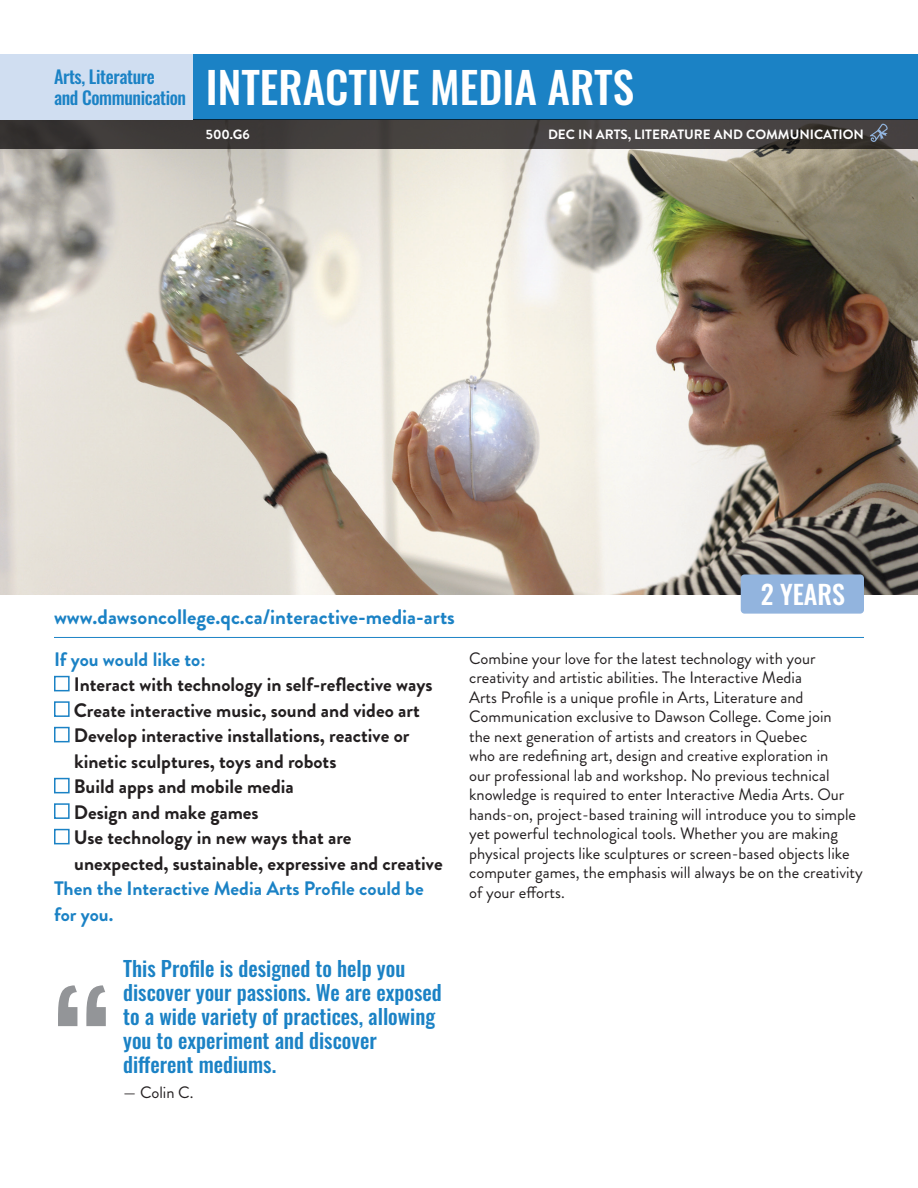
<style>
.page{position:relative;width:918px;height:1188px;background:#fff}
.page>*{position:absolute;margin:0;border:0;box-sizing:border-box;transform-origin:0 0}
.t1{font:500 148.5px "Oswald";color:#939598}
.Title_White{font:500 43.35px "Oswald";color:#fff}
.t2{font:500 26.1px "Oswald";color:#fff}
.t3{font:500 21px/24px "Oswald";color:#1b82c5}
.Big_URL{font:700 21px "Brandon Grotesque";color:#1b82c5}
.t4{font:700 19.5px/25.5px "Brandon Grotesque";color:#231f20}
.Hero_Checklist_Blue{font:700 19.5px/25.5px "Brandon Grotesque";color:#1b82c5}
.Title_White-2{font:500 18px/21px "Oswald";letter-spacing:-.02em;color:#1b82c5}
.t5{font:16.5px/19.5px "Brandon Grotesque";color:#231f20}
.Paragraph_Header_Blue{font:700 13.5px "Brandon Grotesque";color:#fff}
</style>
<div class="page">
<img style="left:0;top:148px;width:918px;height:446px">
<div style="left:0;top:54px;width:918px;height:65px;background:#1b82c5"></div>
<svg style="left:0;top:119px;width:918px;height:29px;background:#403d3c"></svg>
<svg style="left:870px;top:124px;width:18px;height:18px"></svg>
<div style="left:0;top:54px;width:192px;height:65px;background:#d0def1"></div>
<div style="left:54px;top:676px;width:16px;height:15px;border:2px solid #1b82c5"></div>
<div style="left:54px;top:701px;width:16px;height:16px;border:2px solid #1b82c5"></div>
<div style="left:54px;top:727px;width:16px;height:15px;border:2px solid #1b82c5"></div>
<div style="left:54px;top:778px;width:16px;height:15px;border:2px solid #1b82c5"></div>
<div style="left:54px;top:803px;width:16px;height:16px;border:2px solid #1b82c5"></div>
<div style="left:54px;top:829px;width:16px;height:15px;border:2px solid #1b82c5"></div>
<hr style="left:54px;top:637px;width:810px;height:1px;background:#1b82c5">
<div style="left:741px;top:574px;width:123px;height:40px;background:#92b4de;border-radius:4px"></div>
<p class="Title_White-2" style="left:54px;top:64px;width:134px">Arts, Literature<br>and Communication</p>
<p class="Title_White" style="left:206px;top:49px;width:430px">INTERACTIVE MEDIA ARTS</p>
<p class="Paragraph_Header_Blue" style="left:206px;top:124px;width:45px">500.G6</p>
<p class="Paragraph_Header_Blue" style="left:548px;top:124px;width:317px">DEC IN ARTS, LITERATURE AND COMMUNICATION</p>
<p class="t2" style="left:761px;top:571px;width:86px">2 YEARS</p>
<p class="Big_URL" style="left:54px;top:602px;width:402px">www.dawsoncollege.qc.ca/interactive-media-arts</p>
<p class="Hero_Checklist_Blue" style="left:54px;top:647px;width:153px">If you would like to:</p>
<p class="t4" style="left:74px;top:672px;width:360px">Interact with technology in self-reflective ways</p>
<p class="t4" style="left:74px;top:698px;width:347px">Create interactive music, sound and video art</p>
<p class="t4" style="left:74px;top:723px;width:337px">Develop interactive installations, reactive or kinetic sculptures, toys and robots</p>
<p class="t4" style="left:74px;top:774px;width:221px">Build apps and mobile media</p>
<p class="t4" style="left:74px;top:800px;width:186px">Design and make games</p>
<p class="t4" style="left:74px;top:825px;width:370px">Use technology in new ways that are unexpected, sustainable, expressive and creative</p>
<p class="Hero_Checklist_Blue" style="left:54px;top:876px;width:371px">Then the Interactive Media Arts Profile could be for you.</p>
<p class="t1" style="left:54px;top:916px;width:62px">“</p>
<p class="t3" style="left:123px;top:954px;width:320px">This Profile is designed to help you discover your passions. We are exposed to a wide variety of practices, allowing you to experiment and discover different mediums.</p>
<p class="t5" style="left:123px;top:1083px;width:72px">— Colin C.</p>
<p class="t5" style="left:469px;top:649px;width:395px">Combine your love for the latest technology with your creativity and artistic abilities. The Interactive Media<br>Arts Profile is a unique profile in Arts, Literature and Communication exclusive to Dawson College. Come join<br>the next generation of artists and creators in Quebec<br>who are redefining art, design and creative exploration in<br>our professional lab and workshop. No previous technical knowledge is required to enter Interactive Media Arts. Our hands-on, project-based training will introduce you to simple yet powerful technological tools. Whether you are making physical projects like sculptures or screen-based objects like computer games, the emphasis will always be on the creativity of your efforts.</p>
</div>
